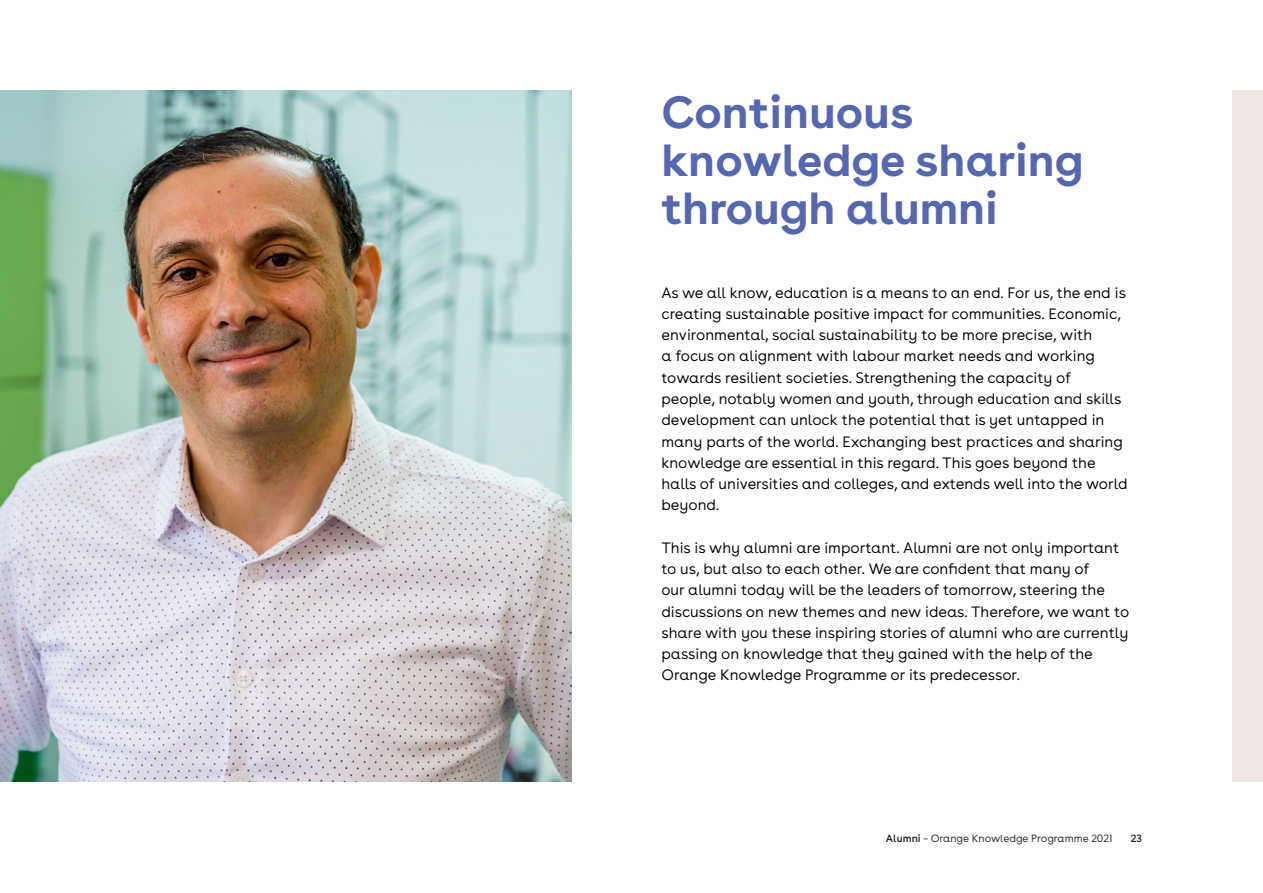
<style>
.page{position:relative;width:1263px;height:893px;background:#fff}
.page>*{position:absolute;margin:0;border:0;box-sizing:border-box;transform-origin:0 0}
.H2_Paragraafkop_01_n{font:700 45px/48px "Buenos Aires";color:#5567ae}
.P_Bodytekst_01_witre{font:300 15px/21.3px "Buenos Aires";color:#000}
.t1{font:300 10.5px "Buenos Aires";color:#1e2030}
.t2{font:10.5px "Buenos Aires";color:#1e2030}
.s1{font-weight:400}
</style>
<div class="page">
<div style="left:1233px;top:90px;width:30px;height:692px;background:#efe7e3"></div>
<img style="left:0;top:90px;width:571px;height:692px">
<h2 class="H2_Paragraafkop_01_n" style="left:661px;top:91px;width:424px">Continuous knowledge sharing through alumni</h2>
<p class="P_Bodytekst_01_witre" style="left:661px;top:282px;width:468px">As we all know, education is a means to an end. For us, the end is creating sustainable positive impact for communities. Economic, environmental, social sustainability to be more precise, with<br>a focus on alignment with labour market needs and working towards resilient societies. Strengthening the capacity of people, notably women and youth, through education and skills development can unlock the potential that is yet untapped in many parts of the world. Exchanging best practices and sharing knowledge are essential in this regard. This goes beyond the halls of universities and colleges, and extends well into the world beyond.</p>
<p class="P_Bodytekst_01_witre" style="left:661px;top:538px;width:469px">This is why alumni are important. Alumni are not only important to us, but also to each other. We are confident that many of<br>our alumni today will be the leaders of tomorrow, steering the discussions on new themes and new ideas. Therefore, we want to share with you these inspiring stories of alumni who are currently passing on knowledge that they gained with the help of the Orange Knowledge Programme or its predecessor.</p>
<p class="t1" style="left:886px;top:832px;width:228px"><span class="s1">Alumni</span> – Orange Knowledge Programme 2021</p>
<p class="t2" style="left:1131px;top:832px;width:13px">23</p>
</div>
